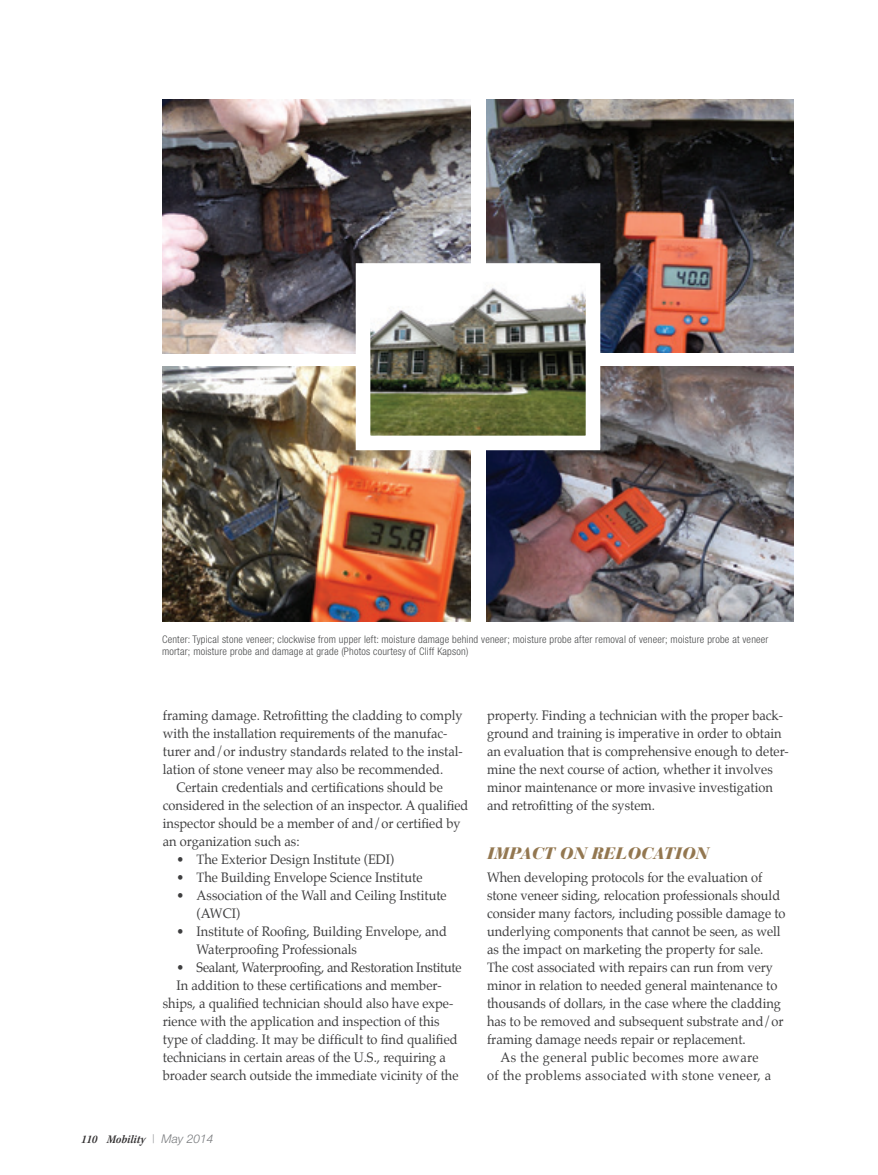
<style>
.page{position:relative;width:878px;height:1175px;background:#fff}
.page>*{position:absolute;margin:0;border:0;box-sizing:border-box;transform-origin:0 0}
.FEATURE___Stone_Vene{font:italic 900 16.5px "Bauer Bodoni";color:#937750}
.FOB___Letter_body{font:13.5px/18px "Palatino";color:#3e3e3f;scale:.95 1}
.FOB___Letter_body_No{font:13.5px/18px "Palatino";color:#3e3e3f;scale:.95 1}
.FOB___Letter_body-2{font:13.5px/18px "Palatino";letter-spacing:.03em;color:#3e3e3f;text-align:center;scale:.95 1}
.FOB___Letter_body_No-2{font:13.5px "Palatino";letter-spacing:-.02em;color:#3e3e3f;scale:.95 1}
.t1{font:12px "Kepler Std Semibold Scn It";color:#312f30}
.Photo_Captions{font:300 condensed 10.5px/12.6px "Helvetica Neue";letter-spacing:.02em;color:#4b4c4d}
.s1{font-family:"Helvetica Neue";font-weight:100;color:#76787b}
.s2{font-family:"Helvetica Neue";font-weight:300;font-style:italic;color:#76787b}
</style>
<div class="page">
<img style="left:163px;top:99px;width:307px;height:254px">
<img style="left:486px;top:99px;width:307px;height:254px">
<img style="left:163px;top:367px;width:307px;height:254px">
<img style="left:486px;top:367px;width:307px;height:254px">
<img style="left:372px;top:279px;width:212px;height:155px">
<p class="Photo_Captions" style="left:162px;top:632px;width:608px">Center: Typical stone veneer; clockwise from upper left: moisture damage behind veneer; moisture probe after removal of veneer; moisture probe at veneer mortar; moisture probe and damage at grade (Photos courtesy of Cliff Kapson)</p>
<p class="FOB___Letter_body" style="left:163px;top:706px;width:317px">framing damage. Retrofitting the cladding to comply with the installation requirements of the manufac&shy;turer and/or industry standards related to the instal&shy;lation of stone veneer may also be recommended.</p>
<p class="FOB___Letter_body" style="left:163px;top:778px;width:323px;text-indent:14px">Certain credentials and certifications should be considered in the selection of an inspector. A qualified inspector should be a member of and/or certified by an organization such as:</p>
<p class="FOB___Letter_body_No" style="left:176px;top:850px;width:231px">• The Exterior Design Institute (EDI)</p>
<p class="FOB___Letter_body_No" style="left:176px;top:868px;width:260px">• The Building Envelope Science Institute</p>
<p class="FOB___Letter_body_No" style="left:196px;top:886px;width:265px;text-indent:-20px">• Association of the Wall and Ceiling Institute (AWCI)</p>
<p class="FOB___Letter_body_No" style="left:196px;top:922px;width:265px;text-indent:-20px">• Institute of Roofing, Building Envelope, and<br>Waterproofing Professionals</p>
<p class="FOB___Letter_body_No-2" style="left:176px;top:956px;width:302px">• Sealant, Waterproofing, and Restoration Institute</p>
<p class="FOB___Letter_body" style="left:163px;top:976px;width:313px;text-indent:14px">In addition to these certifications and member&shy;ships, a qualified technician should also have expe&shy;rience with the application and inspection of this type of cladding. It may be difficult to find qualified technicians in certain areas of the U.S., requiring a broader search outside the immediate vicinity of the</p>
<p class="FOB___Letter_body" style="left:487px;top:706px;width:319px">property. Finding a technician with the proper back&shy;ground and training is imperative in order to obtain an evaluation that is comprehensive enough to deter&shy;mine the next course of action, whether it involves minor maintenance or more invasive investigation and retrofitting of the system.</p>
<p class="FEATURE___Stone_Vene" style="left:487px;top:843px;width:223px">IMPACT ON RELOCATION</p>
<p class="FOB___Letter_body_No" style="left:487px;top:868px;width:316px">When developing protocols for the evaluation of stone veneer siding, relocation professionals should consider many factors, including possible damage to underlying components that cannot be seen, as well as the impact on marketing the property for sale.<br>The cost associated with repairs can run from very minor in relation to needed general maintenance to thousands of dollars, in the case where the cladding has to be removed and subsequent substrate and/or framing damage needs repair or replacement.</p>
<p class="FOB___Letter_body-2" style="left:487px;top:1048px;width:300px">As the general public becomes more aware<br>of the problems associated with stone veneer, a</p>
<p class="t1" style="left:81px;top:1133px;width:134px">110 Mobility <span class="s1">|</span> <span class="s2">May 2014</span></p>
</div>
